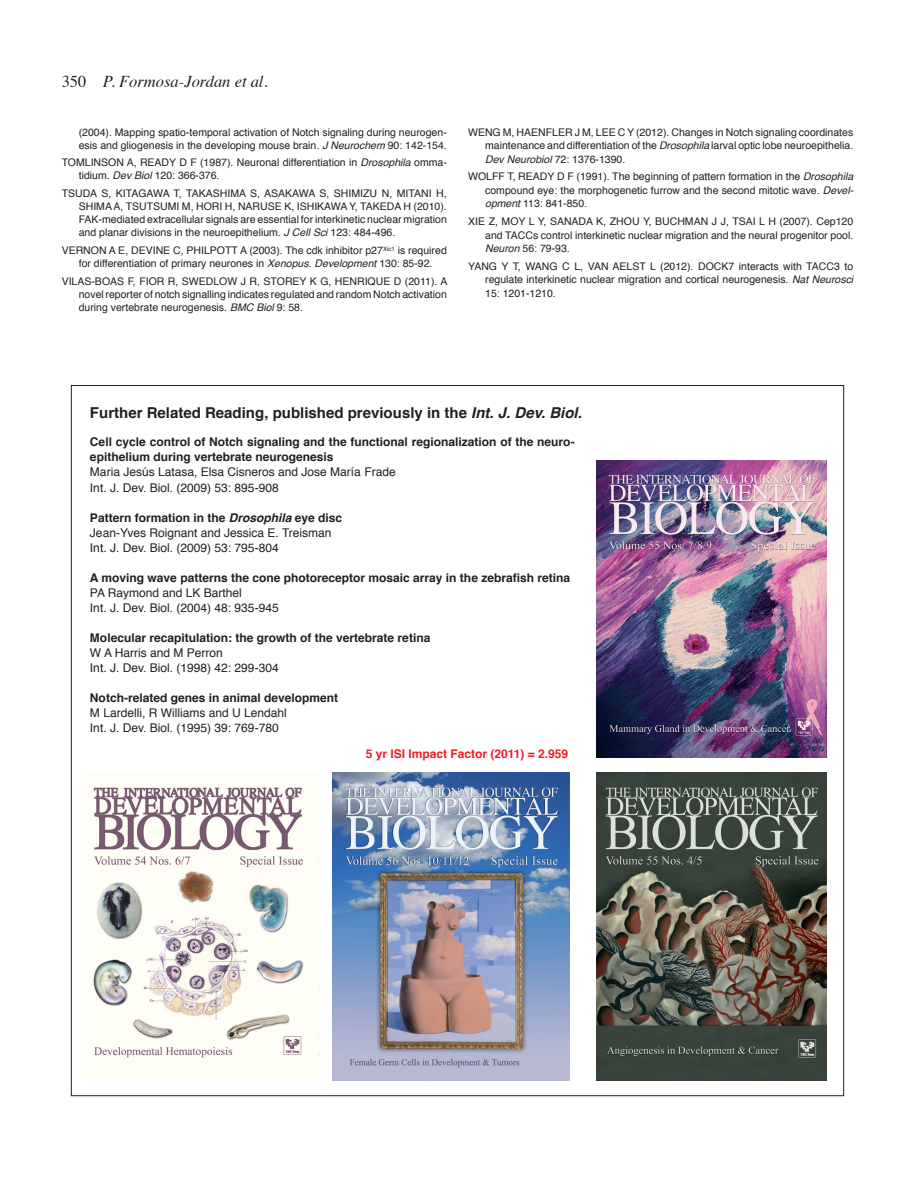
<style>
.page{position:relative;width:915px;height:1191px;background:#fff}
.page>*{position:absolute;margin:0;border:0;box-sizing:border-box;transform-origin:0 0}
.t1{font:italic 16.5px "Times";color:#231f20}
._0-TitleSmall-2{font:700 15px "Helvetica";color:#231f20}
._0-RelatedArticles{font:700 12px/15px "Helvetica";color:#231f20}
._0-RelatedArticles-2{font:12px "Helvetica";color:#231f20}
._0-TitleSmall-2-2{font:700 12px "Helvetica";color:#ee1d23}
._0-References{font:10.5px/13.5px "Helvetica";color:#231f20;text-align:justify}
.s1{font-style:normal}
.s2{font-style:italic}
</style>
<div class="page">
<img style="left:596px;top:772px;width:229px;height:308px">
<img style="left:596px;top:460px;width:229px;height:297px">
<img style="left:93px;top:772px;width:226px;height:308px">
<img style="left:332px;top:772px;width:237px;height:308px">
<h1 class="t1" style="left:62px;top:67px;width:207px"><span class="s1">350</span> P. Formosa-Jordan et al.</h1>
<p class="_0-References" style="left:79px;top:125px;width:369px">(2004). Mapping spatio-temporal activation of Notch signaling during neurogen&shy;esis and gliogenesis in the developing mouse brain. <span class="s2">J Neurochem</span> 90: 142-154.</p>
<p class="_0-References" style="left:79px;top:156px;width:369px;text-indent:-17px">TOMLINSON A, READY D F (1987). Neuronal differentiation in <span class="s2">Drosophila</span> omma&shy;tidium. <span class="s2">Dev Biol</span> 120: 366-376.</p>
<p class="_0-References" style="left:79px;top:187px;width:369px;text-indent:-17px">TSUDA S, KITAGAWA T, TAKASHIMA S, ASAKAWA S, SHIMIZU N, MITANI H, SHIMA A, TSUTSUMI M, HORI H, NARUSE K, ISHIKAWA Y, TAKEDA H (2010).<br>FAK-mediated extracellular signals are essential for interkinetic nuclear migration and planar divisions in the neuroepithelium. <span class="s2">J Cell Sci</span> 123: 484-496.</p>
<p class="_0-References" style="left:62px;top:244px;width:386px;text-align:center">VERNON A E, DEVINE C, PHILPOTT A (2003). The cdk inhibitor p27<sup>Xic1</sup> is required for differentiation of primary neurones in <span class="s2">Xenopus</span>. <span class="s2">Development</span> 130: 85-92.</p>
<p class="_0-References" style="left:79px;top:275px;width:370px;text-indent:-17px">VILAS-BOAS F, FIOR R, SWEDLOW J R, STOREY K G, HENRIQUE D (2011). A novel reporter of notch signalling indicates regulated and random Notch activation during vertebrate neurogenesis. <span class="s2">BMC Biol</span> 9: 58.</p>
<p class="_0-References" style="left:485px;top:125px;width:369px;text-indent:-17px">WENG M, HAENFLER J M, LEE C Y (2012). Changes in Notch signaling coordinates maintenance and differentiation of the <span class="s2">Drosophila</span> larval optic lobe neuroepithelia.<br><span class="s2">Dev Neurobiol</span> 72: 1376-1390.</p>
<p class="_0-References" style="left:485px;top:170px;width:370px;text-indent:-17px">WOLFF T, READY D F (1991). The beginning of pattern formation in the <span class="s2">Drosophila </span>compound eye: the morphogenetic furrow and the second mitotic wave. <span class="s2">Devel&shy;opment</span> 113: 841-850.</p>
<p class="_0-References" style="left:485px;top:215px;width:369px;text-indent:-17px">XIE Z, MOY L Y, SANADA K, ZHOU Y, BUCHMAN J J, TSAI L H (2007). Cep120 and TACCs control interkinetic nuclear migration and the neural progenitor pool.<br><span class="s2">Neuron</span> 56: 79-93.</p>
<p class="_0-References" style="left:485px;top:260px;width:369px;text-indent:-17px">YANG Y T, WANG C L, VAN AELST L (2012). DOCK7 interacts with TACC3 to regulate interkinetic nuclear migration and cortical neurogenesis. <span class="s2">Nat Neurosci </span>15: 1201-1210.</p>
<p class="_0-TitleSmall-2" style="left:90px;top:400px;width:493px">Further Related Reading, published previously in the <span class="s2">Int. J. Dev. Biol.</span></p>
<p class="_0-RelatedArticles" style="left:90px;top:435px;width:486px">Cell cycle control of Notch signaling and the functional regionalization of the neuro&shy;epithelium during vertebrate neurogenesis</p>
<p class="_0-RelatedArticles-2" style="left:90px;top:463px;width:307px">Maria Jesús Latasa, Elsa Cisneros and Jose María Frade</p>
<p class="_0-RelatedArticles-2" style="left:90px;top:478px;width:190px">Int. J. Dev. Biol. (2009) 53: 895-908</p>
<p class="_0-RelatedArticles" style="left:90px;top:510px;width:254px">Pattern formation in the <span class="s2">Drosophila</span> eye disc</p>
<p class="_0-RelatedArticles-2" style="left:90px;top:523px;width:243px">Jean-Yves Roignant and Jessica E. Treisman</p>
<p class="_0-RelatedArticles-2" style="left:90px;top:538px;width:190px">Int. J. Dev. Biol. (2009) 53: 795-804</p>
<p class="_0-RelatedArticles" style="left:90px;top:570px;width:481px">A moving wave patterns the cone photoreceptor mosaic array in the zebrafish retina</p>
<p class="_0-RelatedArticles-2" style="left:90px;top:583px;width:153px">PA Raymond and LK Barthel</p>
<p class="_0-RelatedArticles-2" style="left:90px;top:598px;width:190px">Int. J. Dev. Biol. (2004) 48: 935-945</p>
<p class="_0-RelatedArticles" style="left:90px;top:630px;width:342px">Molecular recapitulation: the growth of the vertebrate retina</p>
<p class="_0-RelatedArticles-2" style="left:90px;top:643px;width:134px">W A Harris and M Perron</p>
<p class="_0-RelatedArticles-2" style="left:90px;top:658px;width:190px">Int. J. Dev. Biol. (1998) 42: 299-304</p>
<p class="_0-RelatedArticles" style="left:90px;top:690px;width:250px">Notch-related genes in animal development</p>
<p class="_0-RelatedArticles-2" style="left:90px;top:703px;width:198px">M Lardelli, R Williams and U Lendahl</p>
<p class="_0-RelatedArticles-2" style="left:90px;top:718px;width:190px">Int. J. Dev. Biol. (1995) 39: 769-780</p>
<p class="_0-TitleSmall-2-2" style="left:365px;top:744px;width:204px">5 yr ISI Impact Factor (2011) = 2.959</p>
</div>
